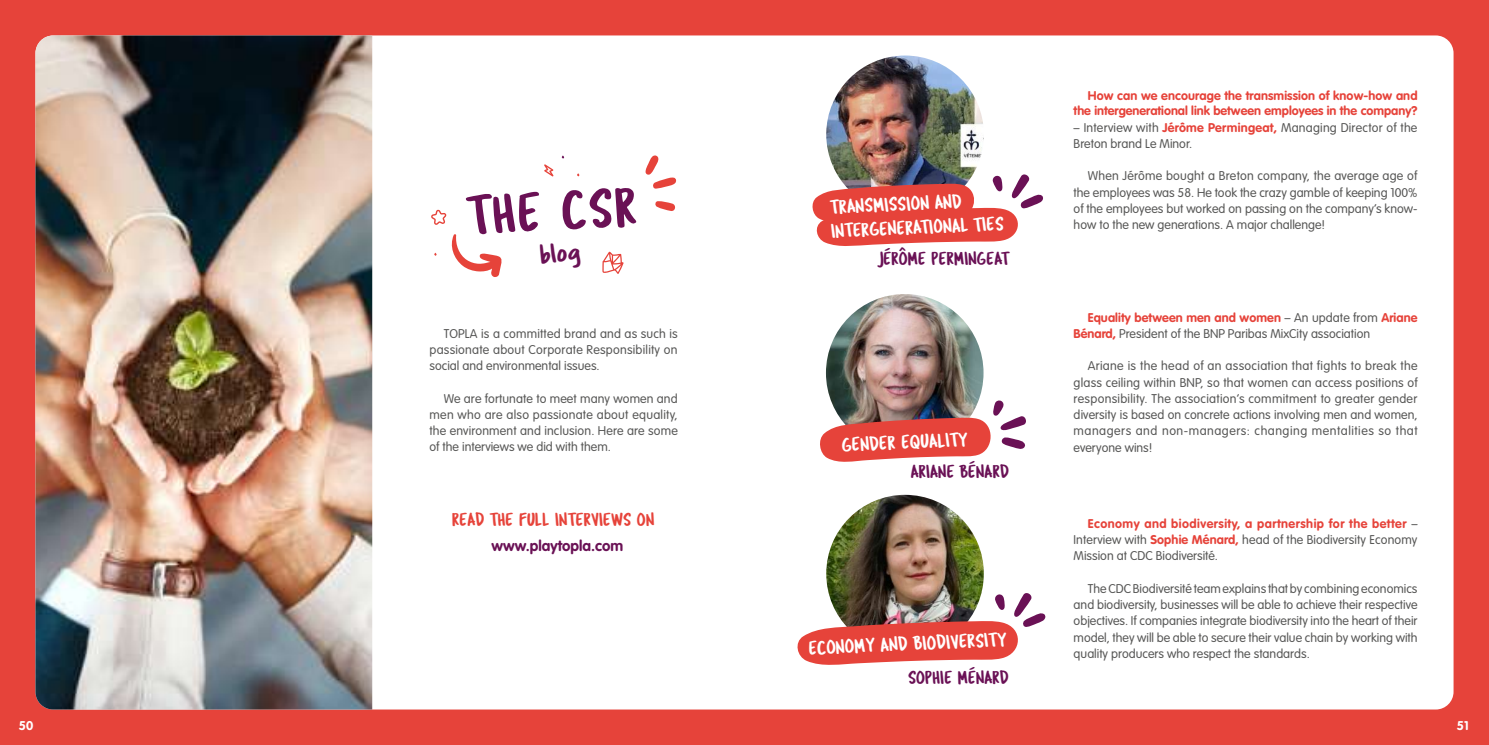
<style>
.page{position:relative;width:1489px;height:745px;background:#fff}
.page>*{position:absolute;margin:0;border:0;box-sizing:border-box;transform-origin:0 0}
.t1{font:56.25px "Tragic Marker";color:#6a1155}
.t2{font:27.75px "Tragic Marker";color:#6a1155}
.t3{font:20px/24.2px "Tragic Marker";color:#fff}
.t4{font:18.75px "Tragic Marker";color:#6a1155}
.t5{font:18.75px "Tragic Marker";color:#e6433a}
.t6{font:700 15px "VAG Rounded Std";color:#6a1155}
.t7{font:300 12.5px/16.2px "VAG Rounded Std";color:#575756;text-align:justify}
.t8{font:700 12.5px/15px "VAG Rounded Std";color:#e6433a;text-align:right}
.t9{font:300 12.5px/16.2px "VAG Rounded Std";letter-spacing:.02em;color:#575756}
.t10{font:700 12.5px "VAG Rounded Std";color:#fff}
.s1{font-weight:700;color:#e6433a}
</style>
<div class="page">
<div style="left:0;top:0;width:1488px;height:744px;background:#e6433a"></div>
<div style="left:35px;top:35px;width:1418px;height:674px;background:#fff;border-radius:18px"></div>
<img style="left:35px;top:35px;width:337px;height:674px">
<svg style="left:451px;top:234px;width:51px;height:43px"></svg>
<svg style="left:655px;top:201px;width:21px;height:10px"></svg>
<svg style="left:645px;top:155px;width:31px;height:34px"></svg>
<svg style="left:602px;top:251px;width:21px;height:23px"></svg>
<svg style="left:544px;top:164px;width:9px;height:12px"></svg>
<svg style="left:431px;top:209px;width:15px;height:16px"></svg>
<img style="left:826px;top:55px;width:157px;height:158px;border-radius:79px">
<img style="left:826px;top:294px;width:157px;height:157px;border-radius:79px">
<img style="left:826px;top:494px;width:157px;height:158px;border-radius:79px">
<img style="left:820px;top:399px;width:206px;height:63px">
<svg style="left:812px;top:172px;width:231px;height:74px"></svg>
<img style="left:797px;top:590px;width:248px;height:75px">
<h1 class="t1" style="left:466px;top:181px;width:172px;rotate:-3deg">THE CSR</h1>
<h2 class="t2" style="left:539px;top:237px;width:42px;rotate:-5deg">blog</h2>
<p class="t7" style="left:429px;top:325px;width:250px;text-indent:14px">TOPLA is a committed brand and as such is passionate about Corporate Responsibility on social and environmental issues.</p>
<p class="t7" style="left:429px;top:390px;width:250px;text-indent:14px">We are fortunate to meet many women and men who are also passionate about equality, the environment and inclusion. Here are some of the interviews we did with them.</p>
<h3 class="t5" style="left:452px;top:507px;width:204px">READ THE FULL INTERVIEWS ON</h3>
<p class="t6" style="left:491px;top:536px;width:133px">www.playtopla.com</p>
<h3 class="t3" style="left:829px;top:195px;width:174px;rotate:-3deg">TRANSMISSION AND<br>INTERGENERATIONAL TIES</h3>
<h3 class="t4" style="left:880px;top:247px;width:131px">JÉRÔME PERMINGEAT</h3>
<h3 class="t3" style="left:841px;top:432px;width:128px;rotate:-3deg">GENDER EQUALITY</h3>
<h3 class="t4" style="left:911px;top:459px;width:100px">ARIANE BÉNARD</h3>
<h3 class="t3" style="left:808px;top:636px;width:200px;rotate:-3deg">ECONOMY AND BIODIVERSITY</h3>
<h3 class="t4" style="left:908px;top:665px;width:103px">SOPHIE MÉNARD</h3>
<p class="t8" style="left:1073px;top:89px;width:345px">How can we encourage the transmission of know-how and the intergenerational link between employees in the company?</p>
<p class="t9" style="left:1073px;top:119px;width:345px">– Interview with <span class="s1">Jérôme Permingeat,</span> Managing Director of the<br>Breton brand Le Minor.</p>
<p class="t7" style="left:1073px;top:168px;width:345px;text-indent:14px">When Jérôme bought a Breton company, the average age of the employees was 58. He took the crazy gamble of keeping 100% of the employees but worked on passing on the company’s know&shy;how to the new generations. A major challenge!</p>
<p class="t7" style="left:1073px;top:309px;width:345px;text-indent:14px"><span class="s1">Equality between men and women</span> – An update from <span class="s1">Ariane<br>Bénard,</span> President of the BNP Paribas MixCity association</p>
<p class="t7" style="left:1073px;top:358px;width:345px;text-indent:14px">Ariane is the head of an association that fights to break the glass ceiling within BNP, so that women can access positions of responsibility. The association’s commitment to greater gender diversity is based on concrete actions involving men and women, managers and non-managers: changing mentalities so that everyone wins!</p>
<p class="t7" style="left:1073px;top:515px;width:345px;text-indent:14px"><span class="s1">Economy and biodiversity, a partnership for the better</span> – Interview with <span class="s1">Sophie Ménard,</span> head of the Biodiversity Economy Mission at CDC Biodiversité.</p>
<p class="t7" style="left:1073px;top:580px;width:345px;text-indent:14px">The CDC Biodiversité team explains that by combining economics and biodiversity, businesses will be able to achieve their respective objectives. If companies integrate biodiversity into the heart of their model, they will be able to secure their value chain by working with quality producers who respect the standards.</p>
<p class="t10" style="left:19px;top:717px;width:16px">50</p>
<p class="t10" style="left:1456px;top:717px;width:13px">51</p>
</div>
